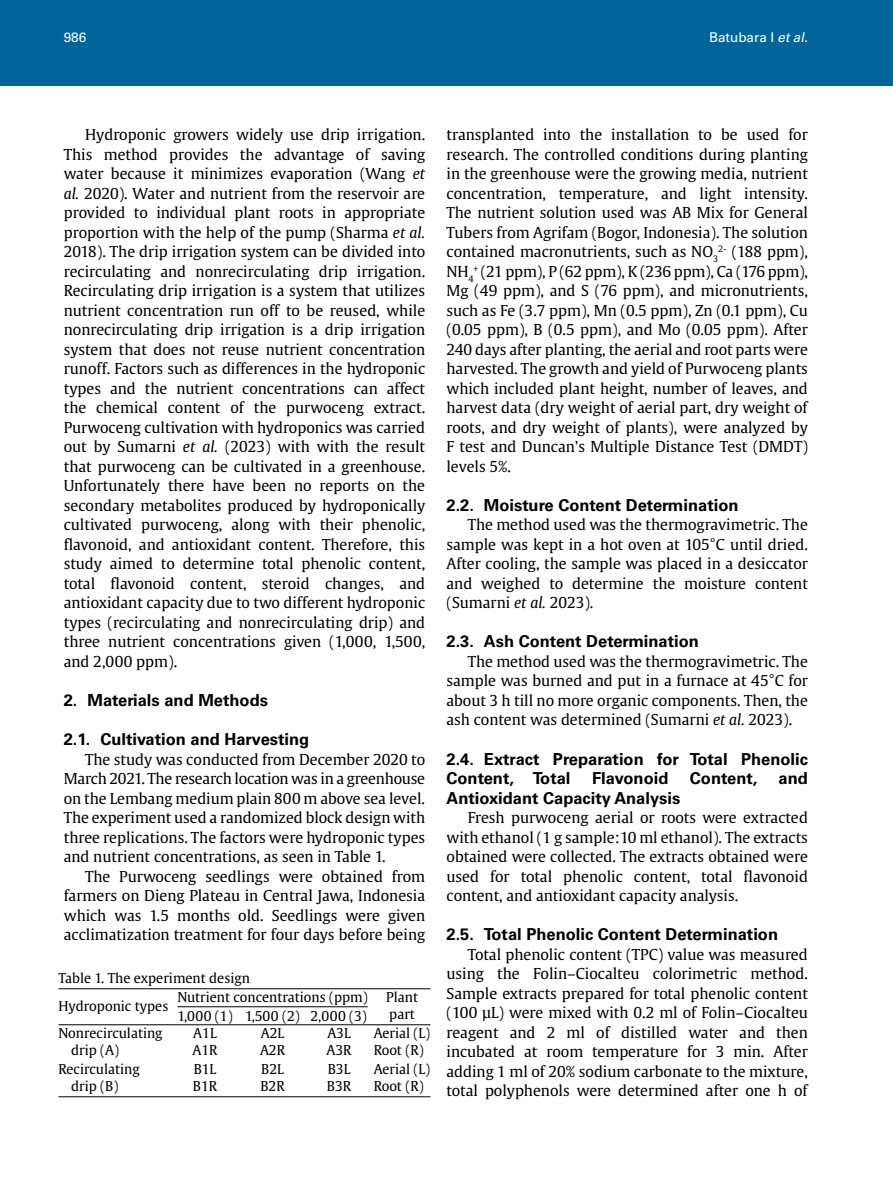
<style>
.page{position:relative;width:893px;height:1191px;background:#fff}
.page>*{position:absolute;margin:0;border:0;box-sizing:border-box;transform-origin:0 0}
.t1{font:700 16.5px/19.5px "Univers LT Std";color:#000}
.t2{font:15px/19.5px "Gulliver";color:#000;text-align:justify}
.t3{font:13.5px/16.2px "Gulliver";color:#000}
.t4{font:13.5px "Univers LT Std";color:#fff}
.s1{font-style:italic}
</style>
<div class="page">
<div style="left:0;top:0;width:893px;height:85px;background:#069"></div>
<hr style="left:58px;top:988px;width:373px;height:1px;background:#000">
<hr style="left:177px;top:1006px;width:191px;height:1px;background:#000">
<hr style="left:58px;top:1024px;width:373px;height:1px;background:#000">
<hr style="left:58px;top:1096px;width:373px;height:1px;background:#000">
<p class="t4" style="left:64px;top:30px;width:24px">986</p>
<p class="t4" style="left:709px;top:30px;width:103px">Batubara I <span class="s1">etal.</span></p>
<p class="t2" style="left:64px;top:125px;width:363px;text-indent:21px">Hydroponic growers widely use drip irrigation.<br>This method provides the advantage of saving water because it minimizes evaporation (Wang <span class="s1">et al.</span> 2020). Water and nutrient from the reservoir are provided to individual plant roots in appropriate proportion with the help of the pump (Sharma <span class="s1">et al.<br></span>2018). The drip irrigation system can be divided into recirculating and nonrecirculating drip irrigation.<br>Recirculating drip irrigation is a system that utilizes nutrient concentration run off to be reused, while nonrecirculating drip irrigation is a drip irrigation system that does not reuse nutrient concentration runoff. Factors such as differences in the hydroponic types and the nutrient concentrations can affect the chemical content of the purwoceng extract.<br>Purwoceng cultivation with hydroponics was carried out by Sumarni <span class="s1">et al.</span> (2023) with with the result that purwoceng can be cultivated in a greenhouse.<br>Unfortunately there have been no reports on the secondary metabolites produced by hydroponically cultivated purwoceng, along with their phenolic, flavonoid, and antioxidant content. Therefore, this study aimed to determine total phenolic content, total flavonoid content, steroid changes, and antioxidant capacity due to two different hydroponic types (recirculating and nonrecirculating drip) and three nutrient concentrations given (1,000, 1,500, and 2,000 ppm).</p>
<p class="t1" style="left:64px;top:690px;width:206px">2. Materials and Methods</p>
<p class="t1" style="left:64px;top:729px;width:247px">2.1. Cultivation and Harvesting</p>
<p class="t2" style="left:64px;top:749px;width:363px;text-indent:21px">The study was conducted from December 2020 to March 2021. The research location was in a greenhouse on the Lembang medium plain 800 m above sea level.<br>The experiment used a randomized block design with three replications. The factors were hydroponic types and nutrient concentrations, as seen in Table 1.</p>
<p class="t2" style="left:64px;top:866px;width:363px;text-indent:21px">The Purwoceng seedlings were obtained from farmers on Dieng Plateau in Central Jawa, Indonesia which was 1.5 months old. Seedlings were given acclimatization treatment for four days before being</p>
<p class="t3" style="left:58px;top:963px;width:193px;line-height:28.5px">Table 1. The experiment design<br>Hydroponic types</p>
<p class="t3" style="left:177px;top:989px;width:192px">Nutrient concentrations (ppm)</p>
<p class="t3" style="left:386px;top:989px;width:33px">Plant part</p>
<p class="t3" style="left:177px;top:1008px;width:57px;line-height:16.6px;text-align:center">1,000 (1)<br>A1L<br>A1R</p>
<p class="t3" style="left:193px;top:1061px;width:26px">B1L<br>B1R</p>
<p class="t3" style="left:245px;top:1008px;width:56px;line-height:16.6px;text-align:center">1,500 (2)<br>A2L<br>A2R</p>
<p class="t3" style="left:260px;top:1061px;width:26px">B2L<br>B2R</p>
<p class="t3" style="left:310px;top:1008px;width:58px;line-height:16.6px;text-align:center">2,000 (3)<br>A3L<br>A3R</p>
<p class="t3" style="left:327px;top:1061px;width:26px">B3L<br>B3R</p>
<p class="t3" style="left:71px;top:1025px;width:93px;text-indent:-13px">Nonrecirculating drip (A)</p>
<p class="t3" style="left:374px;top:1025px;width:58px">Aerial (L)<br>Root (R)</p>
<p class="t3" style="left:374px;top:1061px;width:58px">Aerial (L)<br>Root (R)</p>
<p class="t3" style="left:71px;top:1061px;width:70px;text-indent:-13px">Recirculating drip (B)</p>
<p class="t2" style="left:446px;top:125px;width:363px">transplanted into the installation to be used for research. The controlled conditions during planting in the greenhouse were the growing media, nutrient concentration, temperature, and light intensity.<br>The nutrient solution used was AB Mix for General Tubers from Agrifam (Bogor, Indonesia). The solution contained macronutrients, such as NO<sub>3</sub><sup>2-</sup> (188 ppm), NH<sub>4</sub><sup>+</sup> (21 ppm), P (62 ppm), K (236 ppm), Ca (176 ppm), Mg (49 ppm), and S (76 ppm), and micronutrients, such as Fe (3.7 ppm), Mn (0.5 ppm), Zn (0.1 ppm), Cu (0.05 ppm), B (0.5 ppm), and Mo (0.05 ppm). After 240 days after planting, the aerial and root parts were harvested. The growth and yield of Purwoceng plants which included plant height, number of leaves, and harvest data (dry weight of aerial part, dry weight of roots, and dry weight of plants), were analyzed by F test and Duncan's Multiple Distance Test (DMDT) levels 5%.</p>
<p class="t1" style="left:446px;top:495px;width:294px">2.2. Moisture Content Determination</p>
<p class="t2" style="left:446px;top:515px;width:363px;text-indent:21px">The method used was the thermogravimetric. The sample was kept in a hot oven at 105°C until dried.<br>After cooling, the sample was placed in a desiccator and weighed to determine the moisture content (Sumarni <span class="s1">et al.</span> 2023).</p>
<p class="t1" style="left:446px;top:632px;width:254px">2.3. Ash Content Determination</p>
<p class="t2" style="left:446px;top:651px;width:363px;text-indent:21px">The method used was the thermogravimetric. The sample was burned and put in a furnace at 45°C for about 3 h till no more organic components. Then, the ash content was determined (Sumarni <span class="s1">et al.</span> 2023).</p>
<p class="t1" style="left:446px;top:749px;width:363px">2.4. Extract Preparation for Total Phenolic<br>Content, Total</p>
<p class="t1" style="left:592px;top:768px;width:78px">Flavonoid</p>
<p class="t1" style="left:690px;top:768px;width:69px">Content,</p>
<p class="t1" style="left:779px;top:768px;width:31px">and</p>
<p class="t1" style="left:446px;top:788px;width:235px">Antioxidant Capacity Analysis</p>
<p class="t2" style="left:446px;top:807px;width:363px;text-indent:21px">Fresh purwoceng aerial or roots were extracted with ethanol (1 g sample:10 ml ethanol). The extracts obtained were collected. The extracts obtained were used for total phenolic content, total flavonoid content, and antioxidant capacity analysis.</p>
<p class="t1" style="left:446px;top:924px;width:333px">2.5. Total Phenolic Content Determination</p>
<p class="t2" style="left:446px;top:944px;width:363px;text-indent:21px">Total phenolic content (TPC) value was measured using the Folin–Ciocalteu colorimetric method.<br>Sample extracts prepared for total phenolic content (100 µL) were mixed with 0.2 ml of Folin–Ciocalteu reagent and 2 ml of distilled water and then incubated at room temperature for 3 min. After adding 1 ml of 20% sodium carbonate to the mixture, total polyphenols were determined after one h of</p>
</div>
